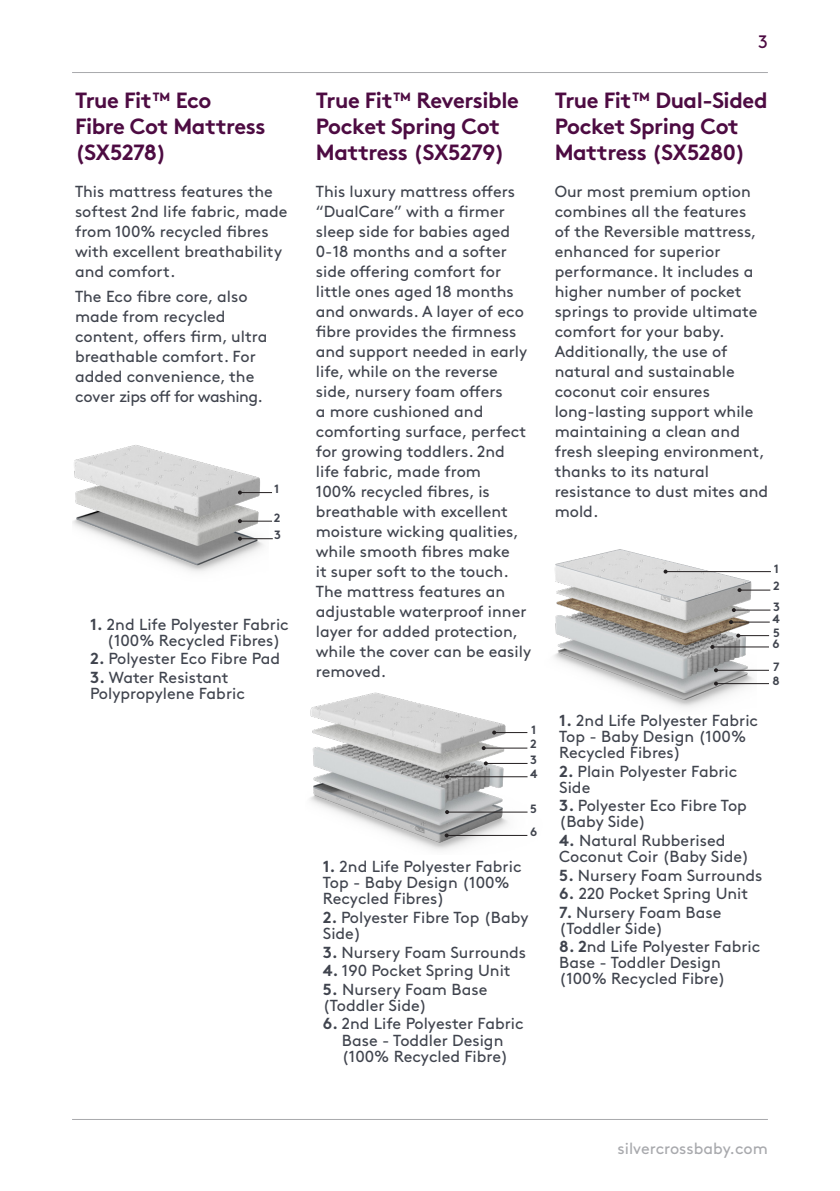
<style>
.page{position:relative;width:840px;height:1191px;background:#fff}
.page>*{position:absolute;margin:0;border:0;box-sizing:border-box;transform-origin:0 0}
.t1{font:700 22px/26px "Brown Std";letter-spacing:-.02em;color:#4d0b42}
.t2{font:18px "Brown Std";color:#4d0b42}
.Body_Copy_No_Indent{font:16px/20px "Brown Std";color:#40444e}
.t3{font:16px "Brown Std";color:#a8a9ad}
.Body_Copy_No_Indent-2{font:700 12px "Brown Std";color:#40444e}
.s1{font-weight:700}
</style>
<div class="page">
<hr style="left:72px;top:72px;width:695px;height:1px;background:#a8a9ad">
<hr style="left:72px;top:1119px;width:695px;height:1px;background:#a8a9ad">
<img style="left:72px;top:445px;width:197px;height:127px">
<hr style="left:240px;top:538px;width:32px;height:1px;background:#231f20">
<svg style="left:238px;top:537px;width:4px;height:4px"></svg>
<hr style="left:240px;top:492px;width:32px;height:1px;background:#231f20">
<svg style="left:238px;top:490px;width:4px;height:4px"></svg>
<hr style="left:240px;top:520px;width:32px;height:1px;background:#231f20">
<svg style="left:238px;top:519px;width:4px;height:4px"></svg>
<img style="left:310px;top:692px;width:218px;height:158px">
<hr style="left:485px;top:763px;width:42px;height:1px;background:#231f20">
<svg style="left:483px;top:761px;width:4px;height:4px"></svg>
<hr style="left:494px;top:732px;width:33px;height:1px;background:#231f20">
<svg style="left:492px;top:730px;width:4px;height:4px"></svg>
<hr style="left:483px;top:747px;width:44px;height:1px;background:#231f20">
<svg style="left:481px;top:746px;width:4px;height:4px"></svg>
<hr style="left:447px;top:776px;width:80px;height:1px;background:#231f20">
<svg style="left:445px;top:774px;width:4px;height:4px"></svg>
<hr style="left:447px;top:811px;width:80px;height:1px;background:#231f20">
<svg style="left:445px;top:810px;width:4px;height:4px"></svg>
<hr style="left:446px;top:835px;width:81px;height:1px;background:#231f20">
<svg style="left:444px;top:833px;width:4px;height:4px"></svg>
<img style="left:554px;top:549px;width:202px;height:159px">
<hr style="left:733px;top:609px;width:37px;height:1px;background:#231f20">
<svg style="left:731px;top:608px;width:4px;height:4px"></svg>
<hr style="left:665px;top:571px;width:105px;height:1px;background:#231f20">
<svg style="left:663px;top:569px;width:4px;height:4px"></svg>
<hr style="left:739px;top:589px;width:30px;height:1px;background:#231f20">
<svg style="left:737px;top:588px;width:4px;height:4px"></svg>
<hr style="left:730px;top:621px;width:39px;height:1px;background:#231f20">
<svg style="left:728px;top:620px;width:4px;height:4px"></svg>
<hr style="left:737px;top:635px;width:31px;height:1px;background:#231f20">
<svg style="left:735px;top:633px;width:4px;height:4px"></svg>
<hr style="left:712px;top:646px;width:56px;height:1px;background:#231f20">
<svg style="left:710px;top:645px;width:4px;height:4px"></svg>
<hr style="left:715px;top:670px;width:53px;height:1px;background:#231f20">
<svg style="left:713px;top:668px;width:4px;height:4px"></svg>
<hr style="left:715px;top:683px;width:53px;height:1px;background:#231f20">
<svg style="left:713px;top:681px;width:4px;height:4px"></svg>
<p class="t1" style="left:75px;top:88px;width:192px">True Fit™ Eco<br>Fibre Cot Mattress (SX5278)</p>
<p class="Body_Copy_No_Indent" style="left:75px;top:182px;width:214px">This mattress features the softest 2nd life fabric, made from 100% recycled fibres with excellent breathability and comfort.</p>
<p class="Body_Copy_No_Indent" style="left:75px;top:287px;width:194px">The Eco fibre core, also made from recycled content, offers firm, ultra breathable comfort. For added convenience, the cover zips off for washing.</p>
<p class="Body_Copy_No_Indent-2" style="left:274px;top:481px;width:7px">1</p>
<p class="Body_Copy_No_Indent-2" style="left:274px;top:510px;width:8px">2</p>
<p class="Body_Copy_No_Indent-2" style="left:274px;top:528px;width:8px">3</p>
<p class="Body_Copy_No_Indent" style="left:90px;top:616px;width:200px;line-height:16px;text-align:center"><span class="s1">1.</span> 2nd Life Polyester Fabric (100% Recycled Fibres)</p>
<p class="Body_Copy_No_Indent" style="left:90px;top:649px;width:191px"><span class="s1">2.</span> Polyester Eco Fibre Pad</p>
<p class="Body_Copy_No_Indent" style="left:90px;top:669px;width:156px;line-height:16px"><span class="s1">3.</span> Water Resistant<br>Polypropylene Fabric</p>
<p class="t2" style="left:757px;top:31px;width:11px">3</p>
<p class="t1" style="left:315px;top:88px;width:204px">True Fit™ Reversible<br>Pocket Spring Cot<br>Mattress (SX5279)</p>
<p class="Body_Copy_No_Indent" style="left:315px;top:182px;width:217px">This luxury mattress offers “DualCare” with a firmer sleep side for babies aged<br>0-18 months and a softer side offering comfort for little ones aged 18 months and onwards. A layer of eco fibre provides the firmness and support needed in early life, while on the reverse side, nursery foam offers<br>a more cushioned and comforting surface, perfect for growing toddlers. 2nd life fabric, made from<br>100% recycled fibres, is breathable with excellent moisture wicking qualities, while smooth fibres make<br>it super soft to the touch.<br>The mattress features an adjustable waterproof inner layer for added protection, while the cover can be easily removed.</p>
<p class="Body_Copy_No_Indent-2" style="left:530px;top:722px;width:7px">1</p>
<p class="Body_Copy_No_Indent-2" style="left:530px;top:737px;width:8px">2</p>
<p class="Body_Copy_No_Indent-2" style="left:530px;top:766px;width:9px">4</p>
<p class="Body_Copy_No_Indent-2" style="left:530px;top:801px;width:8px">5</p>
<p class="Body_Copy_No_Indent-2" style="left:530px;top:825px;width:9px">6</p>
<p class="Body_Copy_No_Indent-2" style="left:530px;top:752px;width:8px">3</p>
<p class="Body_Copy_No_Indent" style="left:322px;top:859px;width:200px;line-height:16px"><span class="s1">1.</span> 2nd Life Polyester Fabric<br>Top - Baby Design (100%<br>Recycled Fibres)</p>
<p class="Body_Copy_No_Indent" style="left:322px;top:909px;width:207px;line-height:16px"><span class="s1">2.</span> Polyester Fibre Top (Baby<br>Side)</p>
<p class="Body_Copy_No_Indent" style="left:322px;top:942px;width:205px"><span class="s1">3.</span> Nursery Foam Surrounds</p>
<p class="Body_Copy_No_Indent" style="left:322px;top:960px;width:189px"><span class="s1">4.</span> 190 Pocket Spring Unit</p>
<p class="Body_Copy_No_Indent" style="left:322px;top:981px;width:166px;line-height:16px"><span class="s1">5.</span> Nursery Foam Base (Toddler Side)</p>
<p class="Body_Copy_No_Indent" style="left:322px;top:1016px;width:202px;line-height:16px;text-align:center"><span class="s1">6.</span> 2nd Life Polyester Fabric<br>Base - Toddler Design (100% Recycled Fibre)</p>
<p class="t1" style="left:554px;top:88px;width:214px">True Fit™ Dual-Sided<br>Pocket Spring Cot<br>Mattress (SX5280)</p>
<p class="Body_Copy_No_Indent" style="left:554px;top:182px;width:215px">Our most premium option combines all the features<br>of the Reversible mattress, enhanced for superior performance. It includes a higher number of pocket springs to provide ultimate comfort for your baby.<br>Additionally, the use of natural and sustainable coconut coir ensures long-lasting support while maintaining a clean and fresh sleeping environment, thanks to its natural resistance to dust mites and mold.</p>
<p class="Body_Copy_No_Indent-2" style="left:773px;top:561px;width:7px">1</p>
<p class="Body_Copy_No_Indent-2" style="left:772px;top:578px;width:8px">2</p>
<p class="Body_Copy_No_Indent-2" style="left:772px;top:611px;width:9px">4</p>
<p class="Body_Copy_No_Indent-2" style="left:772px;top:625px;width:8px">5</p>
<p class="Body_Copy_No_Indent-2" style="left:772px;top:636px;width:9px">6</p>
<p class="Body_Copy_No_Indent-2" style="left:772px;top:660px;width:8px">7</p>
<p class="Body_Copy_No_Indent-2" style="left:772px;top:673px;width:9px">8</p>
<p class="Body_Copy_No_Indent-2" style="left:772px;top:599px;width:8px">3</p>
<p class="Body_Copy_No_Indent" style="left:559px;top:712px;width:200px;line-height:16px"><span class="s1">1.</span> 2nd Life Polyester Fabric<br>Top - Baby Design (100%<br>Recycled Fibres)</p>
<p class="Body_Copy_No_Indent" style="left:559px;top:763px;width:179px;line-height:16px"><span class="s1">2.</span> Plain Polyester Fabric<br>Side</p>
<p class="Body_Copy_No_Indent" style="left:559px;top:798px;width:189px;line-height:16px"><span class="s1">3.</span> Polyester Eco Fibre Top (Baby Side)</p>
<p class="Body_Copy_No_Indent" style="left:559px;top:832px;width:191px;line-height:16px"><span class="s1">4.</span> Natural Rubberised<br>Coconut Coir (Baby Side)</p>
<p class="Body_Copy_No_Indent" style="left:559px;top:865px;width:205px"><span class="s1">5.</span> Nursery Foam Surrounds</p>
<p class="Body_Copy_No_Indent" style="left:559px;top:883px;width:190px"><span class="s1">6.</span> 220 Pocket Spring Unit</p>
<p class="Body_Copy_No_Indent" style="left:559px;top:904px;width:164px;line-height:16px"><span class="s1">7.</span> Nursery Foam Base (Toddler Side)</p>
<p class="Body_Copy_No_Indent" style="left:559px;top:939px;width:202px;line-height:16px"><span class="s1">8. 2</span>nd Life Polyester Fabric<br>Base - Toddler Design (100% Recycled Fibre)</p>
<p class="t3" style="left:617px;top:1139px;width:152px">silvercrossbaby.com</p>
</div>
